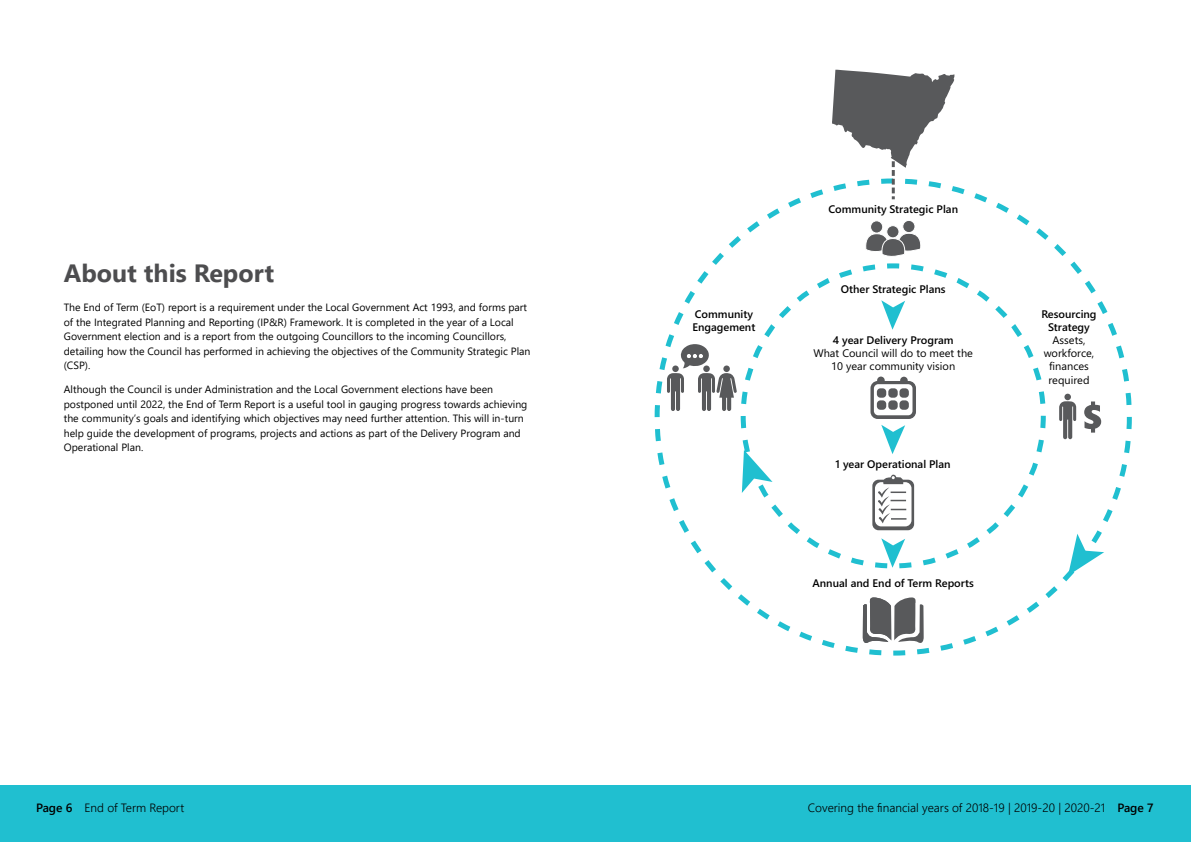
<style>
.page{position:relative;width:1191px;height:842px;background:#fff}
.page>*{position:absolute;margin:0;border:0;box-sizing:border-box;transform-origin:0 0}
.H1__Page_Heading{font:700 25px "Segoe UI";color:#4d4d4f}
.t1{font:300 12px "Segoe UI";color:#000}
.t2{font:11px/13.2px "Segoe UI";color:#000;text-align:center}
.t3{font:600 11px/13.2px "Segoe UI";color:#000}
.P__Paragraph{font:10.5px/14.5px "Segoe UI";color:#000}
.s1{font-weight:600}
</style>
<div class="page">
<div style="left:0;top:785px;width:1191px;height:57px;background:#20bfd0"></div>
<svg style="left:1068px;top:534px;width:36px;height:42px"></svg>
<svg style="left:742px;top:450px;width:30px;height:43px"></svg>
<svg style="left:881px;top:300px;width:24px;height:30px"></svg>
<svg style="left:881px;top:425px;width:24px;height:29px"></svg>
<svg style="left:881px;top:538px;width:24px;height:30px"></svg>
<svg style="left:862px;top:597px;width:61px;height:46px"></svg>
<svg style="left:872px;top:480px;width:42px;height:50px"></svg>
<div style="left:875px;top:482px;width:36px;height:44px;background:#fff;border-radius:6px"></div>
<svg style="left:878px;top:474px;width:28px;height:49px"></svg>
<svg style="left:870px;top:381px;width:46px;height:38px"></svg>
<div style="left:900px;top:377px;width:7px;height:21px;background:#58595b;border-radius:4px"></div>
<div style="left:877px;top:377px;width:7px;height:21px;background:#58595b;border-radius:4px"></div>
<div style="left:874px;top:384px;width:38px;height:31px;background:#fff;border-radius:4px"></div>
<div style="left:877px;top:388px;width:9px;height:10px;background:#58595b;border-radius:4px"></div>
<div style="left:888px;top:388px;width:9px;height:10px;background:#58595b;border-radius:4px"></div>
<div style="left:899px;top:388px;width:10px;height:10px;background:#58595b;border-radius:4px"></div>
<div style="left:877px;top:400px;width:9px;height:10px;background:#58595b;border-radius:4px"></div>
<div style="left:888px;top:400px;width:9px;height:10px;background:#58595b;border-radius:4px"></div>
<div style="left:899px;top:400px;width:10px;height:10px;background:#58595b;border-radius:4px"></div>
<div style="left:870px;top:221px;width:12px;height:12px;background:#58595b;border-radius:50%"></div>
<div style="left:870px;top:220px;width:13px;height:14px;border:1px solid #fff;border-radius:50%"></div>
<div style="left:902px;top:220px;width:13px;height:13px;background:#58595b;border-radius:50%"></div>
<div style="left:902px;top:220px;width:13px;height:13px;border:1px solid #fff;border-radius:50%"></div>
<svg style="left:865px;top:233px;width:56px;height:24px"></svg>
<div style="left:886px;top:226px;width:13px;height:12px;background:#58595b;border-radius:50%"></div>
<div style="left:886px;top:225px;width:13px;height:13px;border:1px solid #fff;border-radius:50%"></div>
<svg style="left:667px;top:344px;width:70px;height:67px"></svg>
<svg style="left:1059px;top:401px;width:17px;height:38px"></svg>
<div style="left:1064px;top:394px;width:7px;height:6px;background:#58595b;border-radius:50%"></div>
<svg style="left:1084px;top:401px;width:17px;height:32px"></svg>
<svg style="left:832px;top:70px;width:122px;height:129px"></svg>
<h1 class="H1__Page_Heading" style="left:64px;top:250px;width:212px">About this Report</h1>
<p class="P__Paragraph" style="left:64px;top:299px;width:468px">The End of Term (EoT) report is a requirement under the Local Government Act 1993, and forms part of the Integrated Planning and Reporting (IP&amp;R) Framework. It is completed in the year of a Local Government election and is a report from the outgoing Councillors to the incoming Councillors, detailing how the Council has performed in achieving the objectives of the Community Strategic Plan (CSP).</p>
<p class="P__Paragraph" style="left:64px;top:382px;width:465px">Although the Council is under Administration and the Local Government elections have been postponed until 2022, the End of Term Report is a useful tool in gauging progress towards achieving the community’s goals and identifying which objectives may need further attention. This will in-turn help guide the development of programs, projects and actions as part of the Delivery Program and Operational Plan.</p>
<p class="t3" style="left:828px;top:202px;width:131px">Community Strategic Plan</p>
<p class="t3" style="left:841px;top:281px;width:106px">Other Strategic Plans</p>
<p class="t3" style="left:692px;top:306px;width:64px">Community<br>Engagement</p>
<p class="t2" style="left:1041px;top:306px;width:57px"><span class="s1">Resourcing<br>Strategy<br></span>Assets, workforce, finances required</p>
<p class="t2" style="left:813px;top:332px;width:161px"><span class="s1">4 year Delivery Program<br></span>What Council will do to meet the<br>10 year community vision</p>
<p class="t3" style="left:835px;top:456px;width:116px">1 year Operational Plan</p>
<p class="t3" style="left:812px;top:576px;width:163px">Annual and End of Term Reports</p>
<p class="t1" style="left:36px;top:796px;width:150px"><span class="s1">Page 6</span> End of Term Report</p>
<p class="t1" style="left:808px;top:796px;width:347px">Covering the financial years of 2018-19 | 2019-20 | 2020-21 <span class="s1">Page 7</span></p>
</div>
